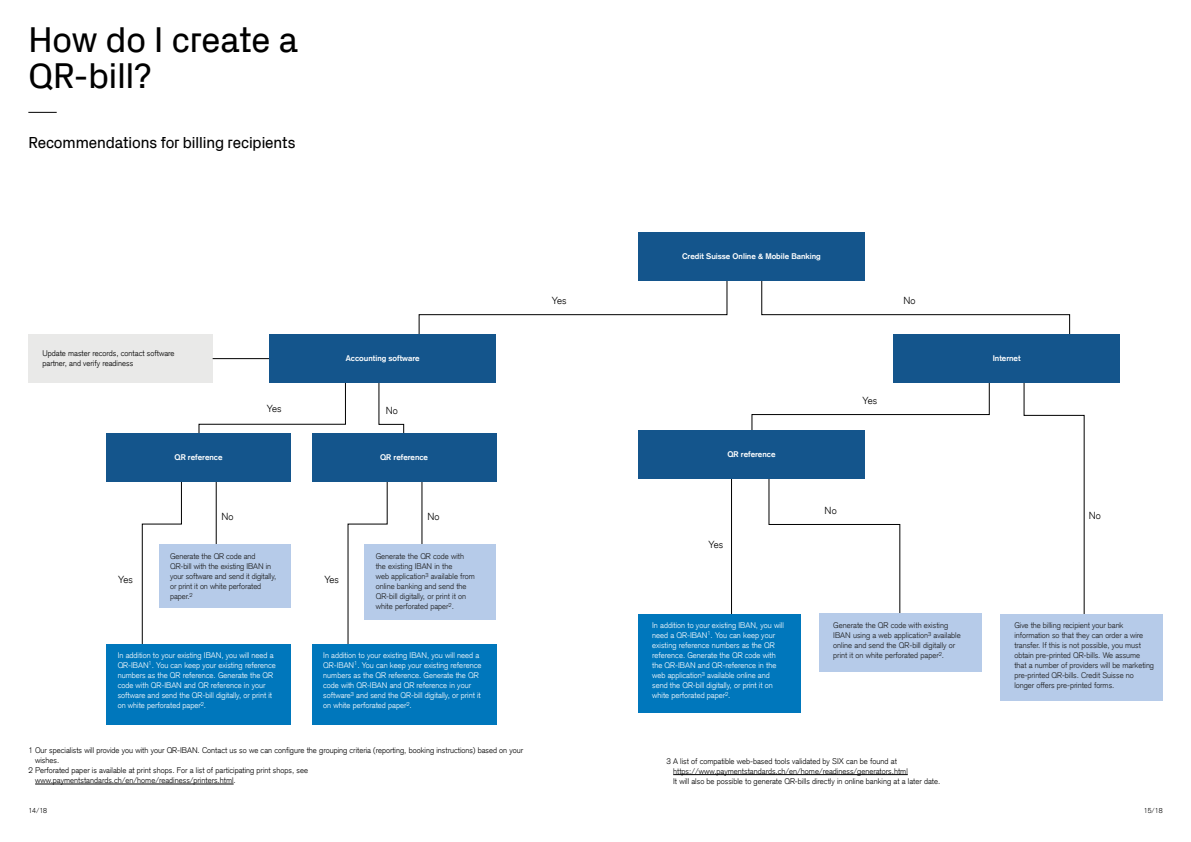
<style>
.page{position:relative;width:1191px;height:842px;background:#fff}
.page>*{position:absolute;margin:0;border:0;box-sizing:border-box;transform-origin:0 0}
.t1{font:36px/36px "Credit Suisse Headline";color:#000}
.t2{font:16px "Credit Suisse Headline";letter-spacing:-.005em;color:#000}
.t3{font:300 10px "Credit Suisse Type";color:#000}
.t4{font:300 8px/10px "Credit Suisse Type";color:#fff}
.t5{font:300 8px/10px "Credit Suisse Type";letter-spacing:-.005em;color:#1c1c1c}
.t6{font:300 8px/10px "Credit Suisse Type";color:#000}
.t7{font:700 8px "Credit Suisse Type";color:#fff}
.t8{font:300 7px "Credit Suisse Type";color:#000}
</style>
<div class="page">
<div style="left:159px;top:544px;width:132px;height:64px;background:#b6cbe9"></div>
<hr style="left:421px;top:449px;width:1px;height:111px;background:#000">
<div style="left:364px;top:544px;width:132px;height:76px;background:#b6cbe9"></div>
<svg style="left:141px;top:481px;width:41px;height:163px"></svg>
<div style="left:106px;top:644px;width:185px;height:80px;background:#0077bc"></div>
<div style="left:312px;top:644px;width:184px;height:80px;background:#0077bc"></div>
<div style="left:819px;top:614px;width:162px;height:58px;background:#b6cbe9"></div>
<div style="left:1000px;top:614px;width:162px;height:86px;background:#b6cbe9"></div>
<hr style="left:731px;top:454px;width:1px;height:174px;background:#000">
<div style="left:638px;top:614px;width:162px;height:98px;background:#0077bc"></div>
<hr style="left:35px;top:784px;width:199px;height:1px;background:#000">
<hr style="left:673px;top:774px;width:234px;height:1px;background:#000">
<div style="left:28px;top:335px;width:185px;height:48px;background:#e9e9e8"></div>
<svg style="left:28px;top:112px;width:29px;height:1px"></svg>
<svg style="left:198px;top:334px;width:207px;height:310px"></svg>
<div style="left:106px;top:433px;width:185px;height:48px;background:#14558c"></div>
<div style="left:312px;top:433px;width:184px;height:48px;background:#14558c"></div>
<svg style="left:418px;top:280px;width:310px;height:55px"></svg>
<div style="left:269px;top:335px;width:227px;height:48px;background:#14558c"></div>
<div style="left:638px;top:431px;width:227px;height:48px;background:#14558c"></div>
<svg style="left:751px;top:280px;width:334px;height:367px"></svg>
<div style="left:638px;top:232px;width:227px;height:48px;background:#14558c"></div>
<div style="left:893px;top:335px;width:227px;height:48px;background:#14558c"></div>
<p class="t1" style="left:28px;top:19px;width:271px">How do I create a<br>QR-bill?</p>
<p class="t2" style="left:28px;top:131px;width:268px">Recommendations for billing recipients</p>
<p class="t6" style="left:43px;top:349px;width:133px">Update master records, contact software partner, and verify readiness</p>
<p class="t7" style="left:346px;top:354px;width:75px">Accounting software</p>
<p class="t3" style="left:267px;top:403px;width:16px">Yes</p>
<p class="t3" style="left:386px;top:405px;width:14px">No</p>
<p class="t7" style="left:174px;top:452px;width:50px">QR reference</p>
<p class="t7" style="left:380px;top:452px;width:50px">QR reference</p>
<p class="t3" style="left:222px;top:511px;width:14px">No</p>
<p class="t3" style="left:427px;top:511px;width:14px">No</p>
<p class="t5" style="left:170px;top:551px;width:108px">Generate the QR code and<br>QR-bill with the existing IBAN in your software and send it digitally, or print it on white perforated paper.<sup>2</sup></p>
<p class="t5" style="left:376px;top:551px;width:101px">Generate the QR code with the existing IBAN in the<br>web application<sup>3</sup> available from online banking and send the<br>QR-bill digitally, or print it on white perforated paper<sup>2</sup>.</p>
<p class="t3" style="left:118px;top:574px;width:16px">Yes</p>
<p class="t3" style="left:324px;top:574px;width:16px">Yes</p>
<p class="t7" style="left:682px;top:252px;width:140px">Credit Suisse Online &amp; Mobile Banking</p>
<p class="t3" style="left:552px;top:294px;width:16px">Yes</p>
<p class="t3" style="left:903px;top:294px;width:14px">No</p>
<p class="t7" style="left:727px;top:450px;width:50px">QR reference</p>
<p class="t3" style="left:708px;top:539px;width:16px">Yes</p>
<p class="t3" style="left:862px;top:395px;width:16px">Yes</p>
<p class="t3" style="left:824px;top:505px;width:14px">No</p>
<p class="t7" style="left:992px;top:354px;width:29px">Internet</p>
<p class="t3" style="left:1089px;top:510px;width:14px">No</p>
<p class="t4" style="left:652px;top:620px;width:133px">In addition to your existing IBAN, you will</p>
<p class="t5" style="left:833px;top:620px;width:116px">Generate the QR code with existing</p>
<p class="t4" style="left:652px;top:630px;width:124px">need a QR-IBAN<sup>1</sup>. You can keep your</p>
<p class="t5" style="left:833px;top:630px;width:129px">IBAN using a web application<sup>3</sup> available</p>
<p class="t4" style="left:652px;top:640px;width:124px">existing reference numbers as the QR</p>
<p class="t5" style="left:833px;top:640px;width:123px">online and send the QR-bill digitally or</p>
<p class="t4" style="left:652px;top:650px;width:125px">reference. Generate the QR code with</p>
<p class="t5" style="left:833px;top:650px;width:112px">print it on white perforated paper<sup>2</sup>.</p>
<p class="t4" style="left:652px;top:660px;width:126px">the QR-IBAN and QR-reference in the web application<sup>3</sup> available online and</p>
<p class="t4" style="left:652px;top:680px;width:122px">send the QR-bill digitally, or print it on</p>
<p class="t4" style="left:652px;top:690px;width:80px">white perforated paper<sup>2</sup>.</p>
<p class="t5" style="left:1014px;top:620px;width:130px">Give the billing recipient your bank information so that they can order a wire</p>
<p class="t5" style="left:1014px;top:640px;width:128px">transfer. If this is not possible, you must</p>
<p class="t5" style="left:1014px;top:650px;width:141px">obtain pre-printed QR-bills. We assume that a number of providers will be marketing pre-printed QR-bills. Credit Suisse no longer offers pre-printed forms.</p>
<p class="t4" style="left:323px;top:650px;width:157px">In addition to your existing IBAN, you will need a</p>
<p class="t4" style="left:323px;top:660px;width:160px">QR-IBAN<sup>1</sup>. You can keep your existing reference numbers as the QR reference. Generate the QR code with QR-IBAN and QR reference in your software<sup>3</sup> and send the QR-bill digitally, or print it on white perforated paper<sup>2</sup>.</p>
<p class="t6" style="left:28px;top:746px;width:496px">1 Our specialists will provide you with your QR-IBAN. Contact us so we can configure the grouping criteria (reporting, booking instructions) based on your</p>
<p class="t6" style="left:35px;top:756px;width:26px">wishes.</p>
<p class="t6" style="left:28px;top:766px;width:281px">2 Perforated paper is available at print shops. For a list of participating print shops, see</p>
<p class="t6" style="left:35px;top:776px;width:202px">www.paymentstandards.ch/en/home/readiness/printers.html.</p>
<p class="t8" style="left:28px;top:806px;width:20px">14/18</p>
<p class="t8" style="left:1143px;top:806px;width:20px">15/18</p>
<p class="t4" style="left:118px;top:650px;width:157px">In addition to your existing IBAN, you will need a</p>
<p class="t4" style="left:118px;top:660px;width:160px">QR-IBAN<sup>1</sup>. You can keep your existing reference numbers as the QR reference. Generate the QR code with QR-IBAN and QR reference in your</p>
<p class="t4" style="left:118px;top:690px;width:156px">software and send the QR-bill digitally, or print it</p>
<p class="t4" style="left:118px;top:700px;width:90px">on white perforated paper<sup>2</sup>.</p>
<p class="t6" style="left:673px;top:756px;width:269px;text-indent:-7px">3 A list of compatible web-based tools validated by SIX can be found at https://www.paymentstandards.ch/en/home/readiness/generators.html<br>It will also be possible to generate QR-bills directly in online banking at a later date.</p>
</div>
